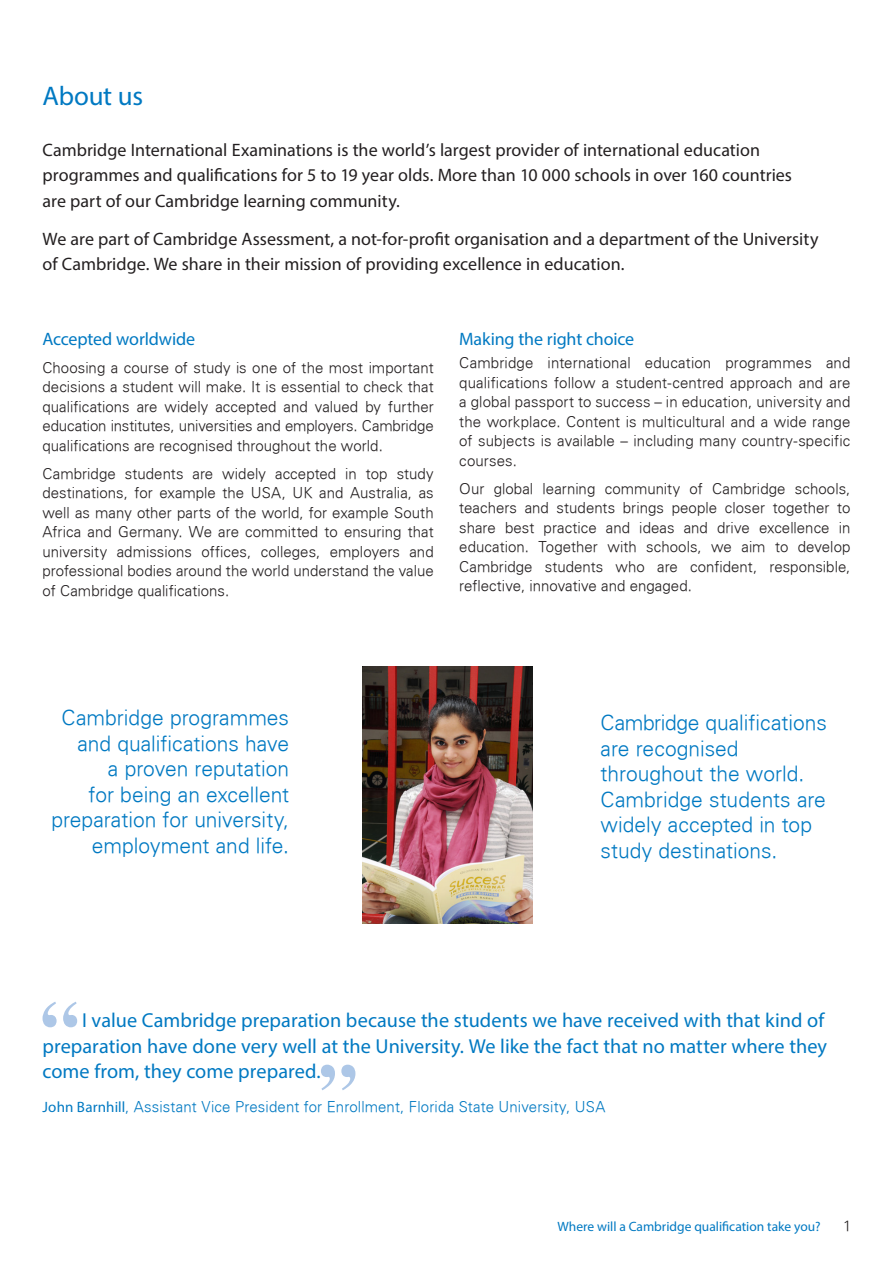
<style>
.page{position:relative;width:893px;height:1263px;background:#fff}
.page>*{position:absolute;margin:0;border:0;box-sizing:border-box;transform-origin:0 0}
.A_heading{font:27px "Myriad Pro";letter-spacing:-.01em;color:#0079c2}
.Quote_style{font:300 21px/25.5px "Univers";color:#0079c2}
.Quote_style-2{font:20.25px/25.5px "Myriad Pro";letter-spacing:.005em;color:#0079c2}
.Intro_Para{font:18px/25.5px "Myriad Pro";color:#231f20}
.B_heading{font:18px "Myriad Pro";letter-spacing:-.01em;color:#0079c2}
.Body_text{font:18px "Myriad Pro";letter-spacing:-.005em;color:#0079c2}
.Body_text-2{font:300 15px/19.5px "Univers";letter-spacing:.005em;color:#231f20;text-align:justify}
.Quote_style-3{font:300 15px "Univers";letter-spacing:.01em;color:#0079c2}
.t1{font:13.5px "Myriad Pro";color:#0079c2}
.s1{font-family:"Myriad Pro";font-weight:400}
</style>
<div class="page">
<svg style="left:43px;top:1002px;width:34px;height:25px"></svg>
<svg style="left:321px;top:1065px;width:34px;height:25px"></svg>
<img style="left:362px;top:666px;width:171px;height:258px">
<p class="A_heading" style="left:43px;top:79px;width:102px">About us</p>
<p class="Intro_Para" style="left:43px;top:136px;width:751px">Cambridge International Examinations is the world’s largest provider of international education programmes and qualifications for 5 to 19 year olds. More than 10 000 schools in over 160 countries are part of our Cambridge learning community.</p>
<p class="Intro_Para" style="left:43px;top:226px;width:777px">We are part of Cambridge Assessment, a not-for-profit organisation and a department of the University of Cambridge. We share in their mission of providing excellence in education.</p>
<p class="Body_text" style="left:43px;top:328px;width:154px">Accepted worldwide</p>
<p class="Body_text-2" style="left:43px;top:358px;width:393px">Choosing a course of study is one of the most important decisions a student will make. It is essential to check that qualifications are widely accepted and valued by further education institutes, universities and employers. Cambridge qualifications are recognised throughout the world.</p>
<p class="Body_text-2" style="left:43px;top:464px;width:393px">Cambridge students are widely accepted in top study destinations, for example the USA, UK and Australia, as well as many other parts of the world, for example South Africa and Germany. We are committed to ensuring that university admissions offices, colleges, employers and professional bodies around the world understand the value of Cambridge qualifications.</p>
<p class="B_heading" style="left:459px;top:328px;width:177px">Making the right choice</p>
<p class="Body_text-2" style="left:459px;top:353px;width:393px">Cambridge international education programmes and qualifications follow a student-centred approach and are a global passport to success – in education, university and the workplace. Content is multicultural and a wide range of subjects is available – including many country-specific courses.</p>
<p class="Body_text-2" style="left:459px;top:479px;width:393px">Our global learning community of Cambridge schools, teachers and students brings people closer together to share best practice and ideas and drive excellence in education. Together with schools, we aim to develop Cambridge students who are confident, responsible, reflective, innovative and engaged.</p>
<p class="Quote_style" style="left:51px;top:705px;width:239px;text-align:right">Cambridge programmes and qualifications have<br>a proven reputation<br>for being an excellent preparation for university, employment and life.</p>
<p class="Quote_style" style="left:601px;top:710px;width:228px">Cambridge qualifications are recognised throughout the world.<br>Cambridge students are widely accepted in top study destinations.</p>
<p class="Quote_style-2" style="left:43px;top:1007px;width:786px;text-indent:40px">I value Cambridge preparation because the students we have received with that kind of preparation have done very well at the University. We like the fact that no matter where they come from, they come prepared.</p>
<p class="Quote_style-3" style="left:43px;top:1098px;width:564px"><span class="s1">John Barnhill</span>, Assistant Vice President for Enrollment, Florida State University, USA</p>
<p class="t1" style="left:557px;top:1218px;width:265px">Where will a Cambridge qualification take you?</p>
<p class="Body_text-2" style="left:843px;top:1216px;width:10px">1</p>
</div>
